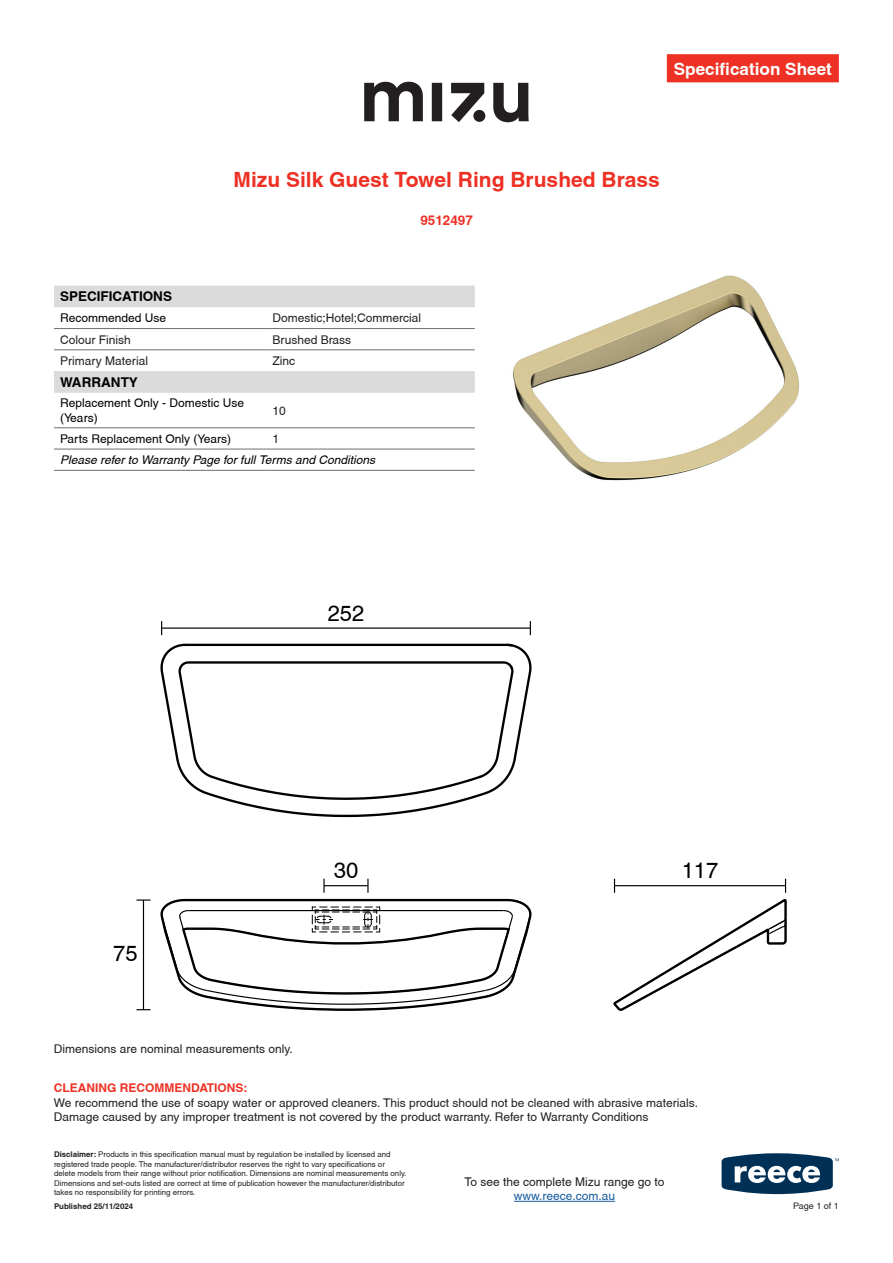
<style>
.page{position:relative;width:893px;height:1263px;background:#fff}
.page>*{position:absolute;margin:0;border:0;box-sizing:border-box;transform-origin:0 0}
.t1{font:22.05px "Helvetica";color:#000}
.t2{font:700 21px "Helvetica";color:#ee3124}
.t3{font:700 17.1px "Helvetica";color:#fff}
.t4{font:700 13.5px "Helvetica";color:#000}
.t5{font:700 13.5px "Helvetica";color:#ee3124}
.t6{font:12px/14.4px "Helvetica";color:#231f20}
.t7{font:12px/14.4px "Helvetica";color:#000}
.t8{font:italic 12px "Helvetica";color:#000}
.t9{font:700 12px "Helvetica";color:#ee3124}
.t10{font:12px "Helvetica";color:#175d9e}
.t11{font:9px "Helvetica";color:#231f20}
.t12{font:7.8px/9.4px "Helvetica";color:#231f20}
.t13{font:700 7.8px "Helvetica";color:#231f20}
.s1{font-weight:700}
</style>
<div class="page">
<svg style="left:722px;top:1153px;width:117px;height:41px"></svg>
<div style="left:667px;top:54px;width:172px;height:28px;background:#ee3124"></div>
<svg style="left:136px;top:899px;width:14px;height:2px"></svg>
<svg style="left:136px;top:1009px;width:14px;height:1px"></svg>
<hr style="left:143px;top:900px;width:1px;height:110px;background:#000">
<svg style="left:161px;top:621px;width:1px;height:14px"></svg>
<svg style="left:530px;top:621px;width:1px;height:14px"></svg>
<hr style="left:162px;top:627px;width:368px;height:2px;background:#000">
<svg style="left:613px;top:879px;width:174px;height:132px"></svg>
<svg style="left:160px;top:643px;width:372px;height:175px"></svg>
<svg style="left:177px;top:660px;width:338px;height:141px"></svg>
<svg style="left:506px;top:643px;width:8px;height:5px"></svg>
<hr style="left:185px;top:644px;width:322px;height:2px;background:#000">
<svg style="left:509px;top:665px;width:5px;height:5px"></svg>
<svg style="left:160px;top:879px;width:372px;height:132px"></svg>
<hr style="left:514px;top:1201px;width:101px;height:1px;background:#175d9e">
<img style="left:513px;top:275px;width:287px;height:206px">
<svg style="left:364px;top:82px;width:165px;height:40px"></svg>
<svg style="left:54px;top:286px;width:421px;height:107px"></svg>
<hr style="left:54px;top:328px;width:212px;height:1px;background:#6d6f73">
<hr style="left:266px;top:328px;width:209px;height:1px;background:#6d6f73">
<hr style="left:54px;top:350px;width:212px;height:1px;background:#6d6f73">
<hr style="left:266px;top:350px;width:209px;height:1px;background:#6d6f73">
<hr style="left:54px;top:427px;width:212px;height:1px;background:#6d6f73">
<hr style="left:266px;top:427px;width:209px;height:1px;background:#6d6f73">
<hr style="left:54px;top:449px;width:212px;height:1px;background:#6d6f73">
<hr style="left:266px;top:449px;width:209px;height:1px;background:#6d6f73">
<hr style="left:54px;top:470px;width:212px;height:1px;background:#6d6f73">
<hr style="left:266px;top:470px;width:209px;height:1px;background:#6d6f73">
<h3 class="t3" style="left:674px;top:59px;width:160px">Specification Sheet</h3>
<h2 class="t2" style="left:234px;top:167px;width:428px">Mizu Silk Guest Towel Ring Brushed Brass</h2>
<h3 class="t5" style="left:420px;top:212px;width:54px">9512497</h3>
<h3 class="t4" style="left:60px;top:288px;width:114px">SPECIFICATIONS</h3>
<h3 class="t7" style="left:60px;top:311px;width:108px">Recommended Use</h3>
<h3 class="t6" style="left:272px;top:311px;width:150px">Domestic;Hotel;Commercial</h3>
<h3 class="t6" style="left:60px;top:332px;width:72px">Colour Finish</h3>
<h3 class="t6" style="left:272px;top:332px;width:80px">Brushed Brass</h3>
<h3 class="t6" style="left:60px;top:353px;width:90px">Primary Material</h3>
<h3 class="t6" style="left:272px;top:353px;width:24px">Zinc</h3>
<h3 class="t4" style="left:60px;top:374px;width:79px">WARRANTY</h3>
<h3 class="t7" style="left:60px;top:396px;width:186px">Replacement Only - Domestic Use (Years)</h3>
<h3 class="t6" style="left:272px;top:403px;width:15px">10</h3>
<h3 class="t7" style="left:60px;top:431px;width:173px">Parts Replacement Only (Years)</h3>
<h3 class="t6" style="left:272px;top:431px;width:8px">1</h3>
<h3 class="t8" style="left:60px;top:453px;width:317px">Please refer to Warranty Page for full Terms and Conditions</h3>
<h1 class="t1" style="left:328px;top:600px;width:38px">252</h1>
<h1 class="t1" style="left:113px;top:940px;width:26px">75</h1>
<h3 class="t6" style="left:54px;top:1041px;width:240px">Dimensions are nominal measurements only.</h3>
<h1 class="t1" style="left:334px;top:858px;width:26px">30</h1>
<h1 class="t1" style="left:682px;top:858px;width:38px">117</h1>
<h3 class="t9" style="left:54px;top:1080px;width:195px">CLEANING RECOMMENDATIONS:</h3>
<h3 class="t6" style="left:54px;top:1095px;width:646px">We recommend the use of soapy water or approved cleaners. This product should not be cleaned with abrasive materials.<br>Damage caused by any improper treatment is not covered by the product warranty. Refer to Warranty Conditions</h3>
<p class="t12" style="left:54px;top:1150px;width:354px"><span class="s1">Disclaimer:</span> Products in this specification manual must by regulation be installed by licensed and registered trade people. The manufacturer/distributor reserves the right to vary specifications or delete models from their range without prior notification. Dimensions are nominal measurements only.<br>Dimensions and set-outs listed are correct at time of publication however the manufacturer/distributor takes no responsibility for printing errors.</p>
<p class="t13" style="left:54px;top:1201px;width:81px">Published 25/11/2024</p>
<h3 class="t6" style="left:465px;top:1174px;width:201px">To see the complete Mizu range go to</h3>
<h3 class="t10" style="left:514px;top:1189px;width:103px">www.reece.com.au</h3>
<p class="t11" style="left:793px;top:1200px;width:47px">Page 1 of 1</p>
</div>
